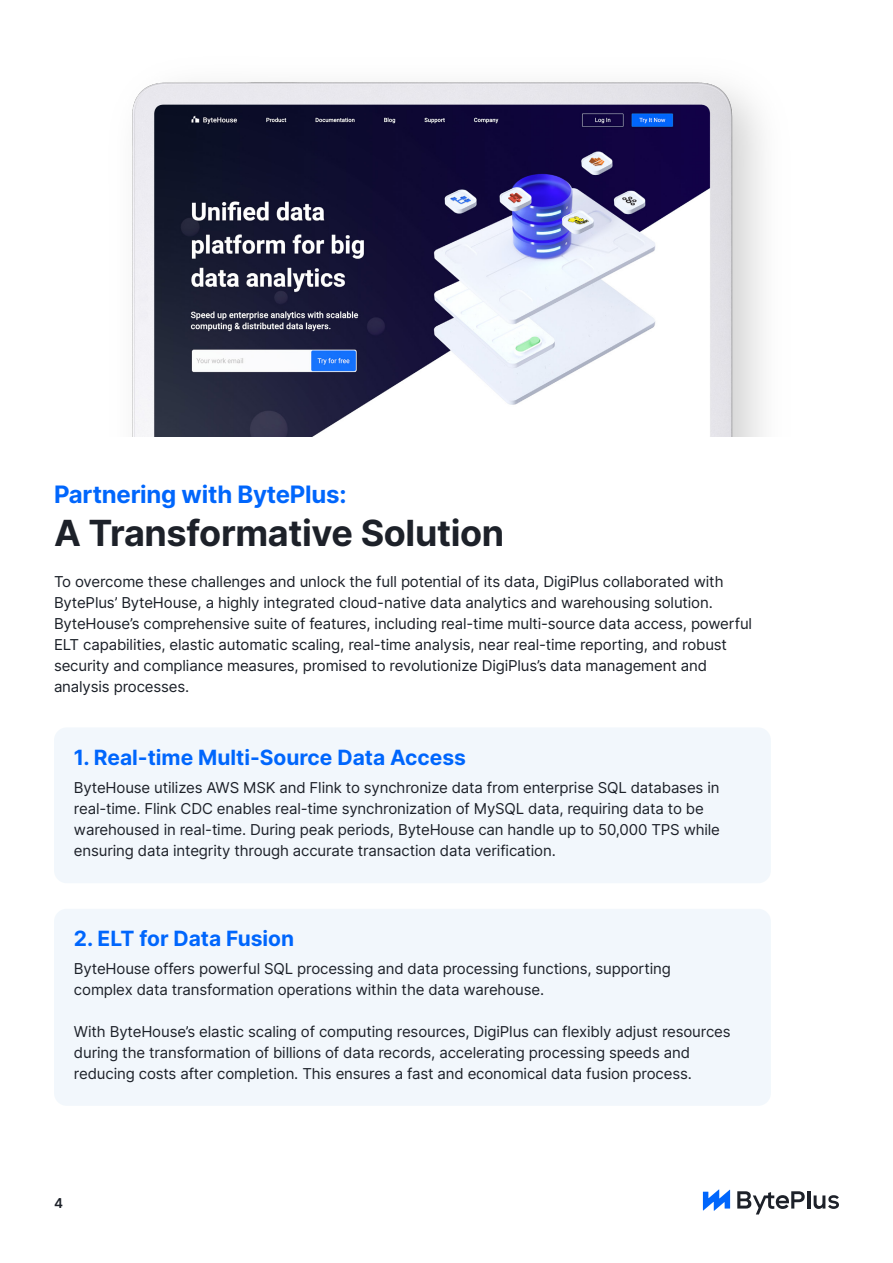
<style>
.page{position:relative;width:893px;height:1263px;background:#fff}
.page>*{position:absolute;margin:0;border:0;box-sizing:border-box;transform-origin:0 0}
.t1{font:700 36px "Inter";letter-spacing:-.01em;color:#1d2129}
.t2{font:700 24px "Inter";letter-spacing:-.01em;color:#0066fc}
.t3{font:700 21px "Inter";color:#0066fc}
.t4{font:15px/21px "Inter";letter-spacing:-.01em;color:#1d2129}
.t5{font:15px/21px "Inter";letter-spacing:-.01em;color:#1a1f27}
.t6{font:600 13.5px "Inter";color:#1d2129}
</style>
<div class="page">
<svg style="left:737px;top:1191px;width:68px;height:23px"></svg>
<hr style="left:807px;top:1191px;width:3px;height:17px;background:#1d2129">
<svg style="left:814px;top:1195px;width:25px;height:14px"></svg>
<svg style="left:703px;top:1189px;width:27px;height:22px"></svg>
<div style="left:54px;top:909px;width:717px;height:197px;background:#f2f7fc;border-radius:13px"></div>
<div style="left:54px;top:727px;width:717px;height:156px;background:#f2f7fc;border-radius:13px"></div>
<img style="left:132px;top:82px;width:631px;height:355px">
<p class="t2" style="left:54px;top:476px;width:294px">Partnering with BytePlus:</p>
<p class="t1" style="left:54px;top:506px;width:452px">A Transformative Solution</p>
<p class="t5" style="left:54px;top:571px;width:700px">To overcome these challenges and unlock the full potential of its data, DigiPlus collaborated with BytePlus’ ByteHouse, a highly integrated cloud-native data analytics and warehousing solution.<br>ByteHouse’s comprehensive suite of features, including real-time multi-source data access, powerful ELT capabilities, elastic automatic scaling, real-time analysis, near real-time reporting, and robust security and compliance measures, promised to revolutionize DigiPlus’s data management and analysis processes.</p>
<p class="t3" style="left:74px;top:742px;width:394px">1. Real-time Multi-Source Data Access</p>
<p class="t4" style="left:74px;top:777px;width:647px">ByteHouse utilizes AWS MSK and Flink to synchronize data from enterprise SQL databases in real-time. Flink CDC enables real-time synchronization of MySQL data, requiring data to be warehoused in real-time. During peak periods, ByteHouse can handle up to 50,000 TPS while ensuring data integrity through accurate transaction data verification.</p>
<p class="t3" style="left:74px;top:923px;width:222px">2. ELT for Data Fusion</p>
<p class="t4" style="left:74px;top:958px;width:599px">ByteHouse offers powerful SQL processing and data processing functions, supporting complex data transformation operations within the data warehouse.</p>
<p class="t4" style="left:74px;top:1021px;width:658px">With ByteHouse’s elastic scaling of computing resources, DigiPlus can flexibly adjust resources during the transformation of billions of data records, accelerating processing speeds and reducing costs after completion. This ensures a fast and economical data fusion process.</p>
<p class="t6" style="left:54px;top:1193px;width:10px">4</p>
</div>
